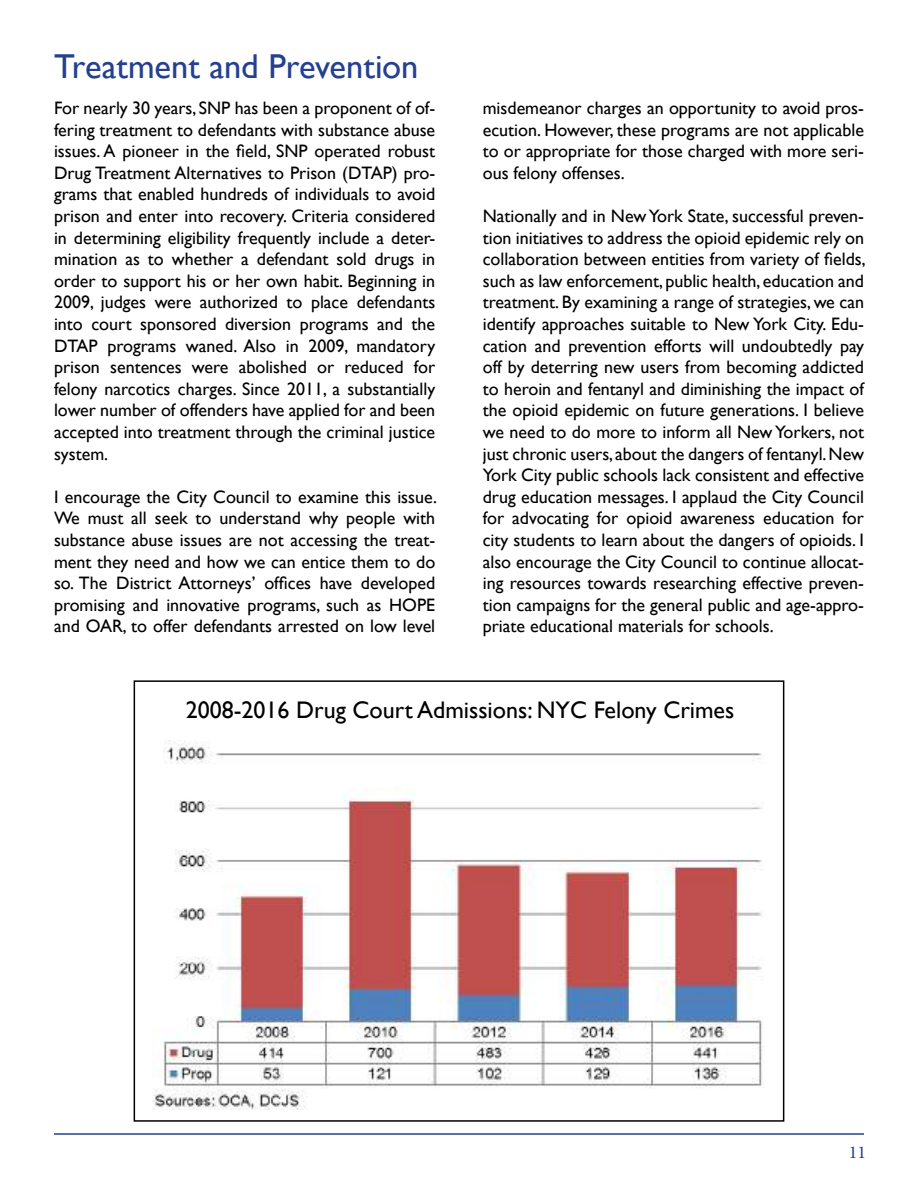
<style>
.page{position:relative;width:918px;height:1188px;background:#fff}
.page>*{position:absolute;margin:0;border:0;box-sizing:border-box;transform-origin:0 0}
.t1{font:34.5px "Gill Sans";letter-spacing:-.005em;color:#24408e}
.t2{font:24px "Gill Sans";color:#000}
.t3{font:18px/21.6px "Gill Sans";color:#000;text-align:justify}
.t4{font:18px "Minion Pro";color:#24408e}
</style>
<div class="page">
<hr style="left:54px;top:1133px;width:810px;height:2px;background:#24408e">
<img style="left:152px;top:740px;width:612px;height:369px">
<div style="left:134px;top:680px;width:650px;height:442px;border:2px solid #000"></div>
<h1 class="t1" style="left:54px;top:46px;width:366px">Treatment and Prevention</h1>
<p class="t3" style="left:54px;top:97px;width:383px">For nearly 30 years, SNP has been a proponent of of&shy;fering treatment to defendants with substance abuse issues. A pioneer in the field, SNP operated robust Drug Treatment Alternatives to Prison (DTAP) pro&shy;grams that enabled hundreds of individuals to avoid prison and enter into recovery. Criteria considered in determining eligibility frequently include a deter&shy;mination as to whether a defendant sold drugs in order to support his or her own habit. Beginning in 2009, judges were authorized to place defendants into court sponsored diversion programs and the DTAP programs waned. Also in 2009, mandatory prison sentences were abolished or reduced for felony narcotics charges. Since 2011, a substantially lower number of offenders have applied for and been accepted into treatment through the criminal justice system.</p>
<p class="t3" style="left:54px;top:486px;width:385px">I encourage the City Council to examine this issue.<br>We must all seek to understand why people with substance abuse issues are not accessing the treat&shy;ment they need and how we can entice them to do so. The District Attorneys’ offices have developed promising and innovative programs, such as HOPE and OAR, to offer defendants arrested on low level</p>
<p class="t3" style="left:483px;top:97px;width:383px">misdemeanor charges an opportunity to avoid pros&shy;ecution. However, these programs are not applicable to or appropriate for those charged with more seri&shy;ous felony offenses.</p>
<p class="t3" style="left:483px;top:205px;width:385px">Nationally and in New York State, successful preven&shy;tion initiatives to address the opioid epidemic rely on collaboration between entities from variety of fields, such as law enforcement, public health, education and treatment. By examining a range of strategies, we can identify approaches suitable to New York City. Edu&shy;cation and prevention efforts will undoubtedly pay off by deterring new users from becoming addicted to heroin and fentanyl and diminishing the impact of the opioid epidemic on future generations. I believe we need to do more to inform all New Yorkers, not just chronic users, about the dangers of fentanyl. New York City public schools lack consistent and effective drug education messages. I applaud the City Council for advocating for opioid awareness education for city students to learn about the dangers of opioids. I also encourage the City Council to continue allocat&shy;ing resources towards researching effective preven&shy;tion campaigns for the general public and age-appro&shy;priate educational materials for schools.</p>
<h2 class="t2" style="left:186px;top:696px;width:550px">2008-2016 Drug Court Admissions: NYC Felony Crimes</h2>
<p class="t4" style="left:849px;top:1140px;width:19px">11</p>
</div>
